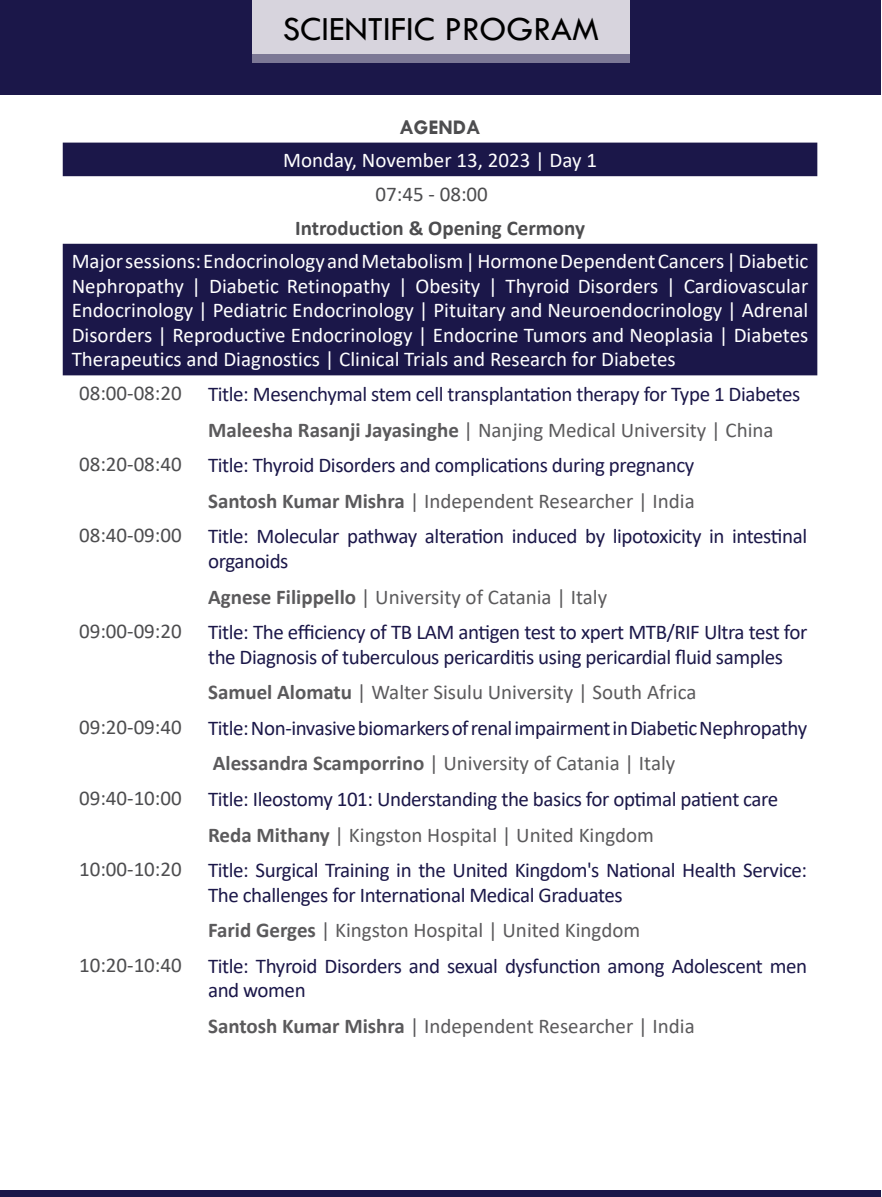
<style>
.page{position:relative;width:882px;height:1197px;background:#fff}
.page>*{position:absolute;margin:0;border:0;box-sizing:border-box;transform-origin:0 0}
.t1{font:35px "Tw Cen";color:#000}
.t2{font:21px "Calibri";letter-spacing:-.02em;color:#1b1749}
.t3{font:21px/24.5px "Calibri";color:#fff;text-align:justify}
.t4{font:21px/35.5px "Calibri";color:#5b5a5c}
.t5{font:700 21px "Calibri";color:#4d4d4f}
.t6{font:21px "Calibri";color:#4d4d4f}
.t7{font:700 21px "Tw Cen";color:#4d4d4f}
.s1{color:#4d4d4f}
.s2{font-weight:700}
.s3{color:#1b1749}
</style>
<div class="page">
<svg style="left:63px;top:143px;width:754px;height:232px;fill:#1b1749"></svg>
<div style="left:1px;top:0;width:880px;height:94px;background:#1b1749"></div>
<div style="left:1px;top:1191px;width:880px;height:6px;background:#1b1749"></div>
<div style="left:252px;top:1px;width:378px;height:53px;background:#d7d4dd"></div>
<div style="left:252px;top:54px;width:378px;height:9px;background:#7c7895"></div>
<h1 class="t1" style="left:283px;top:8px;width:318px">SCIENTIFIC PROGRAM</h1>
<p class="t7" style="left:399px;top:114px;width:83px">AGENDA</p>
<p class="t3" style="left:283px;top:148px;width:315px">Monday, November 13, 2023 | Day 1</p>
<p class="t6" style="left:376px;top:179px;width:114px">07:45 - 08:00</p>
<p class="t5" style="left:295px;top:213px;width:291px">Introduction &amp; Opening Cermony</p>
<p class="t3" style="left:72px;top:249px;width:738px">Major sessions: Endocrinology and Metabolism | Hormone Dependent Cancers | Diabetic Nephropathy | Diabetic Retinopathy | Obesity | Thyroid Disorders | Cardiovascular Endocrinology | Pediatric Endocrinology | Pituitary and Neuroendocrinology | Adrenal Disorders | Reproductive Endocrinology | Endocrine Tumors and Neoplasia | Diabetes Therapeutics and Diagnostics | Clinical Trials and Research for Diabetes</p>
<p class="t2" style="left:79px;top:380px;width:723px"><span class="s1">08:00-08:20</span> Title: Mesenchymal stem cell transplantation therapy for Type 1 Diabetes</p>
<p class="t4" style="left:208px;top:411px;width:567px"><span class="s2">Maleesha Rasanji Jayasinghe</span> | Nanjing Medical University | China</p>
<p class="t2" style="left:79px;top:451px;width:617px"><span class="s1">08:20-08:40</span> Title: Thyroid Disorders and complications during pregnancy</p>
<p class="t4" style="left:208px;top:483px;width:488px"><span class="s2">Santosh Kumar Mishra</span> | Independent Researcher | India</p>
<p class="t2" style="left:79px;top:522px;width:730px"><span class="s1">08:40-09:00</span> Title: Molecular pathway alteration induced by lipotoxicity in intestinal</p>
<p class="t2" style="left:208px;top:546px;width:82px">organoids</p>
<p class="t4" style="left:208px;top:578px;width:401px"><span class="s2">Agnese Filippello</span> | University of Catania | Italy</p>
<p class="t2" style="left:79px;top:618px;width:730px"><span class="s1">09:00-09:20</span> Title: The efficiency of TB LAM antigen test to xpert MTB/RIF Ultra test for</p>
<p class="t2" style="left:208px;top:642px;width:576px">the Diagnosis of tuberculous pericarditis using pericardial fluid samples</p>
<p class="t4" style="left:208px;top:674px;width:490px"><span class="s2">Samuel Alomatu</span> | Walter Sisulu University | South Africa</p>
<p class="t2" style="left:79px;top:713px;width:730px"><span class="s1">09:20-09:40</span> Title: Non-invasive biomarkers of renal impairment in Diabetic Nephropathy</p>
<p class="t4" style="left:213px;top:745px;width:464px"><span class="s2">Alessandra Scamporrino</span> | University of Catania | Italy</p>
<p class="t2" style="left:79px;top:784px;width:701px"><span class="s1">09:40-10:00</span> Title: Ileostomy 101: Understanding the basics for optimal patient care</p>
<p class="t4" style="left:208px;top:816px;width:447px"><span class="s2">Reda Mithany</span> | Kingston Hospital | United Kingdom</p>
<p class="t2" style="left:79px;top:856px;width:730px"><span class="s1">10:00-10:20</span> Title: Surgical Training in the United Kingdom's National Health Service:</p>
<p class="t2" style="left:208px;top:880px;width:416px">The challenges for International Medical Graduates</p>
<p class="t4" style="left:208px;top:912px;width:434px"><span class="s2">Farid Gerges</span> | Kingston Hospital | United Kingdom</p>
<p class="t2" style="left:79px;top:951px;width:730px"><span class="s1">10:20-10:40</span> Title: Thyroid Disorders and sexual dysfunction among Adolescent men</p>
<p class="t4" style="left:208px;top:972px;width:488px"><span class="s3">and women<br></span><span class="s2">Santosh Kumar Mishra</span> | Independent Researcher | India</p>
</div>
